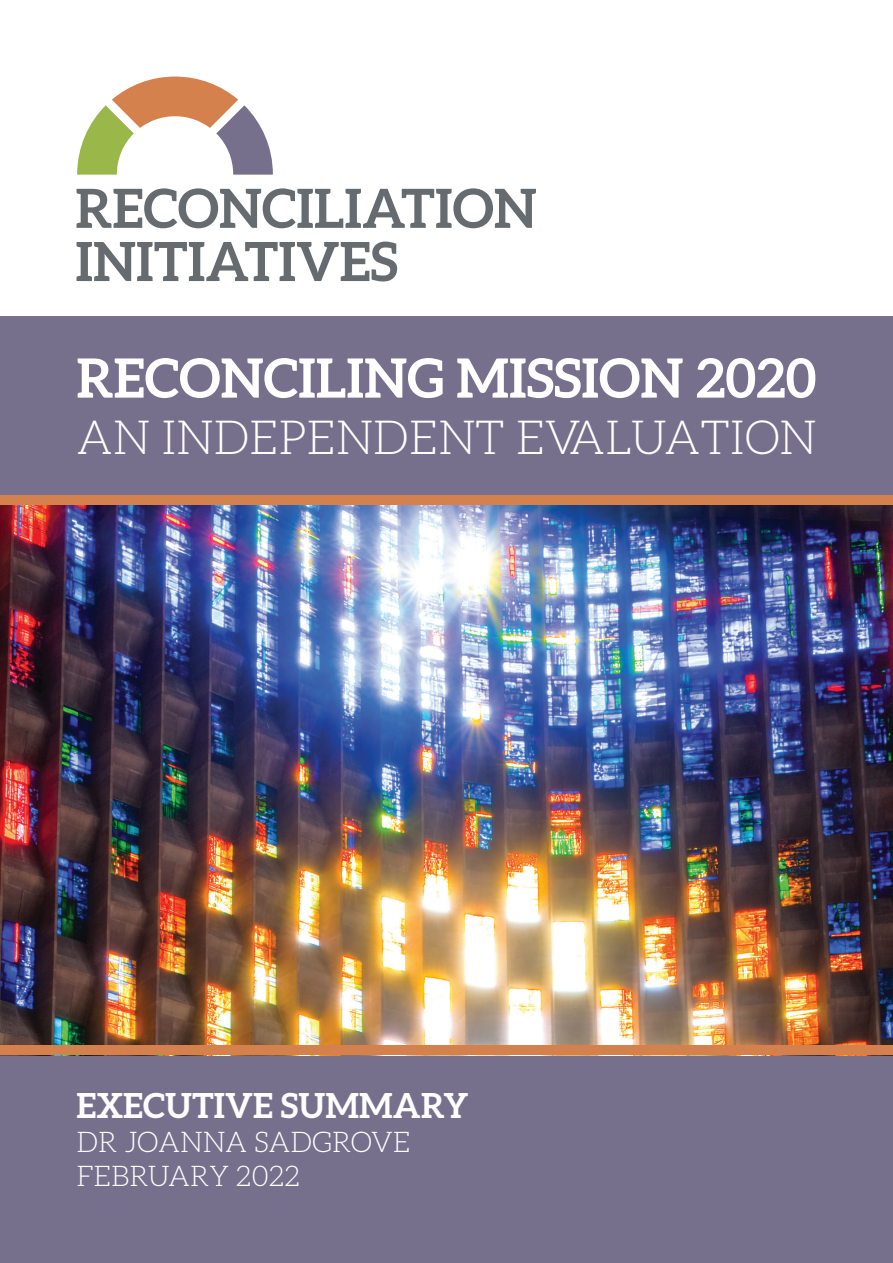
<style>
.page{position:relative;width:893px;height:1263px;background:#fff}
.page>*{position:absolute;margin:0;border:0;box-sizing:border-box;transform-origin:0 0}
.t1{font:700 54.15px "Aleo";color:#fff}
.t2{font:300 47.1px "Aleo";color:#fff}
.t3{font:700 34.5px "Aleo";color:#fff}
.t4{font:300 28.5px/34.2px "Aleo";color:#fff}
</style>
<div class="page">
<div style="left:0;top:316px;width:893px;height:749px;background:#76708d"></div>
<div style="left:0;top:1055px;width:893px;height:208px;background:#76708d"></div>
<svg style="left:77px;top:188px;width:459px;height:40px"></svg>
<svg style="left:77px;top:242px;width:320px;height:39px"></svg>
<svg style="left:77px;top:77px;width:196px;height:98px"></svg>
<img style="left:0;top:505px;width:893px;height:540px">
<div style="left:0;top:495px;width:893px;height:10px;background:#d5814d"></div>
<div style="left:0;top:1045px;width:893px;height:10px;background:#d5814d"></div>
<p class="t1" style="left:77px;top:347px;width:741px">RECONCILING MISSION 2020</p>
<p class="t2" style="left:77px;top:412px;width:741px">AN INDEPENDENT EVALUATION</p>
<p class="t3" style="left:77px;top:1086px;width:393px">EXECUTIVE SUMMARY</p>
<p class="t4" style="left:77px;top:1125px;width:336px">DR JOANNA SADGROVE<br>FEBRUARY 2022</p>
</div>
